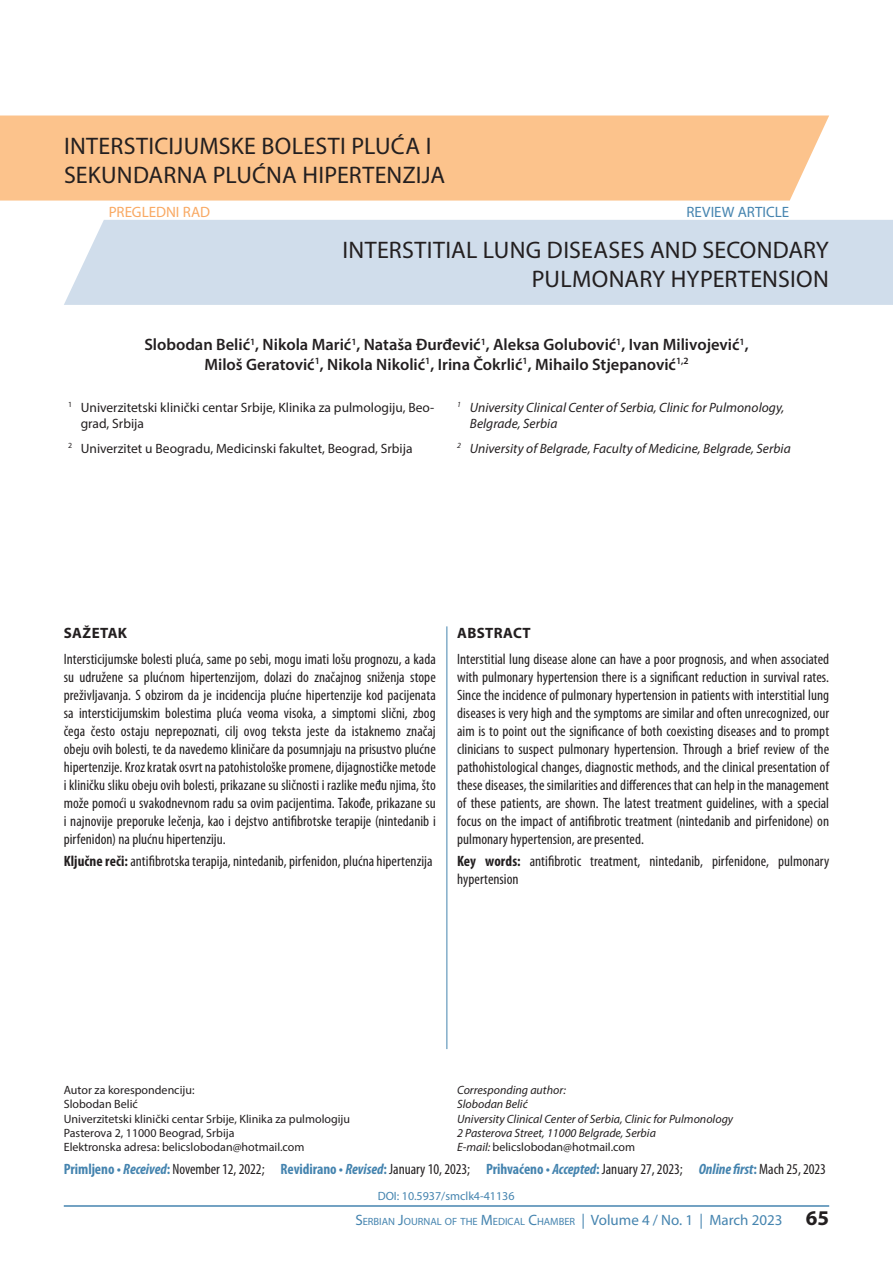
<style>
.page{position:relative;width:893px;height:1263px;background:#fff}
.page>*{position:absolute;margin:0;border:0;box-sizing:border-box;transform-origin:0 0}
.t1{font:24px/28.8px "Myriad Pro";letter-spacing:.01em;color:#231f20}
.t2{font:600 16.5px/19.8px "Myriad Pro";color:#231f20;text-align:center}
.t3{font:condensed 15px/18px "Myriad Pro";color:#231f20;text-align:justify}
.t4{font:700 15px "Myriad Pro";letter-spacing:.02em;color:#231f20}
.t5{font:15px "Myriad Pro";letter-spacing:.005em;color:#4584af}
.t6{font:15px "Myriad Pro";color:#f9a963}
.t7{font:13.5px/16.2px "Myriad Pro";color:#231f20}
.t8{font:italic 13.5px/16.2px "Myriad Pro";letter-spacing:.005em;color:#231f20}
.t9{font:12px/14.4px "Myriad Pro";color:#231f20}
.t10{font:italic 12px/14.4px "Myriad Pro";color:#231f20}
.t11{font:12px "Myriad Pro";color:#4584af}
.t12{font:10.5px "Myriad Pro";color:#4584af}
.s1{font-weight:700}
.s2{font-style:normal}
.s3{font-weight:700;color:#4584af}
.s4{font-weight:700;font-style:italic;color:#4584af}
.s5{font-size:15px}
.s6{font-weight:700;font-size:21px;color:#231f20}
</style>
<div class="page">
<hr style="left:64px;top:1205px;width:765px;height:2px;background:#4584af">
<hr style="left:447px;top:626px;width:1px;height:423px;background:#4584af">
<div style="left:0;top:116px;width:829px;height:85px;background:#fcc38c"></div>
<div style="left:64px;top:220px;width:829px;height:85px;background:#d0ddeb"></div>
<h1 class="t1" style="left:64px;top:131px;width:382px">INTERSTICIJUMSKE BOLESTI PLUĆA I<br>SEKUNDARNA PLUĆNA HIPERTENZIJA</h1>
<p class="t6" style="left:109px;top:203px;width:103px">PREGLEDNI RAD</p>
<p class="t5" style="left:686px;top:203px;width:104px">REVIEW ARTICLE</p>
<h1 class="t1" style="left:342px;top:236px;width:488px;text-align:right">INTERSTITIAL LUNG DISEASES AND SECONDARY<br>PULMONARY HYPERTENSION</h1>
<p class="t2" style="left:144px;top:334px;width:606px">Slobodan Belić<sup>1</sup>, Nikola Marić<sup>1</sup>, Nataša Đurđević<sup>1</sup>, Aleksa Golubović<sup>1</sup>, Ivan Milivojević<sup>1</sup>,<br>Miloš Geratović<sup>1</sup>, Nikola Nikolić<sup>1</sup>, Irina Čokrlić<sup>1</sup>, Mihailo Stjepanović<sup>1,2</sup></p>
<p class="t7" style="left:81px;top:399px;width:355px;text-indent:-13px"><sup>1</sup> Univerzitetski klinički centar Srbije, Klinika za pulmologiju, Beo&shy;grad, Srbija</p>
<p class="t7" style="left:68px;top:440px;width:346px"><sup>2</sup> Univerzitet u Beogradu, Medicinski fakultet, Beograd, Srbija</p>
<p class="t8" style="left:470px;top:399px;width:316px;text-indent:-13px"><sup>1</sup> University Clinical Center of Serbia, Clinic for Pulmonology,<br>Belgrade, Serbia</p>
<p class="t8" style="left:457px;top:440px;width:335px"><sup>2</sup> University of Belgrade, Faculty of Medicine, Belgrade, Serbia</p>
<p class="t4" style="left:64px;top:623px;width:65px">SAŽETAK</p>
<p class="t3" style="left:64px;top:650px;width:374px">Intersticijumske bolesti pluća, same po sebi, mogu imati lošu prognozu, a kada su udružene sa plućnom hipertenzijom, dolazi do značajnog sniženja stope preživljavanja. S obzirom da je incidencija plućne hipertenzije kod pacijenata sa intersticijumskim bolestima pluća veoma visoka, a simptomi slični, zbog čega često ostaju neprepoznati, cilj ovog teksta jeste da istaknemo značaj obeju ovih bolesti, te da navedemo kliničare da posumnjaju na prisustvo plućne hipertenzije. Kroz kratak osvrt na patohistološke promene, dijagnostičke metode i kliničku sliku obeju ovih bolesti, prikazane su sličnosti i razlike među njima, što može pomoći u svakodnevnom radu sa ovim pacijentima. Takođe, prikazane su i najnovije preporuke lečenja, kao i dejstvo antifibrotske terapije (nintedanib i pirfenidon) na plućnu hipertenziju.</p>
<p class="t3" style="left:64px;top:853px;width:370px"><span class="s1">Ključne reči:</span> antifibrotska terapija, nintedanib, pirfenidon, plućna hipertenzija</p>
<p class="t4" style="left:457px;top:623px;width:75px">ABSTRACT</p>
<p class="t3" style="left:457px;top:650px;width:374px">Interstitial lung disease alone can have a poor prognosis, and when associated with pulmonary hypertension there is a significant reduction in survival rates.<br>Since the incidence of pulmonary hypertension in patients with interstitial lung diseases is very high and the symptoms are similar and often unrecognized, our aim is to point out the significance of both coexisting diseases and to prompt clinicians to suspect pulmonary hypertension. Through a brief review of the pathohistological changes, diagnostic methods, and the clinical presentation of these diseases, the similarities and differences that can help in the management of these patients, are shown. The latest treatment guidelines, with a special focus on the impact of antifibrotic treatment (nintedanib and pirfenidone) on pulmonary hypertension, are presented.</p>
<p class="t3" style="left:457px;top:853px;width:374px"><span class="s1">Key words:</span> antifibrotic treatment, nintedanib, pirfenidone, pulmonary hypertension</p>
<p class="t9" style="left:64px;top:1082px;width:288px">Autor za korespondenciju:<br>Slobodan Belić<br>Univerzitetski klinički centar Srbije, Klinika za pulmologiju Pasterova 2, 11000 Beograd, Srbija<br>Elektronska adresa: belicslobodan@hotmail.com</p>
<p class="t10" style="left:457px;top:1082px;width:278px">Corresponding author:<br>Slobodan Belić<br>University Clinical Center of Serbia, Clinic for Pulmonology 2 Pasterova Street, 11000 Belgrade, Serbia<br>E-mail: <span class="s2">belicslobodan@hotmail.com</span></p>
<p class="t11" style="left:378px;top:1188px;width:138px">DOI: 10.5937/smclk4-41136</p>
<p class="t3" style="left:64px;top:1160px;width:764px"><span class="s3">Primljeno •</span> <span class="s4">Received</span><span class="s3">:</span> November 12, 2022; <span class="s3">Revidirano •</span> <span class="s4">Revised</span><span class="s3">:</span> January 10, 2023; <span class="s3">Prihvaćeno •</span> <span class="s4">Accepted</span><span class="s3">:</span> January 27, 2023; <span class="s4">Online first</span><span class="s3">:</span>Mach 25, 2023</p>
<p class="t12" style="left:355px;top:1215px;width:475px"><span class="s5">S</span>ERBIAN <span class="s5">J</span>OURNAL OF THE <span class="s5">M</span> EDICAL <span class="s5">C</span>HAMBER <span class="s5">| Volume 4 / No. 1 | March 2023</span> <span class="s6">65</span></p>
</div>
